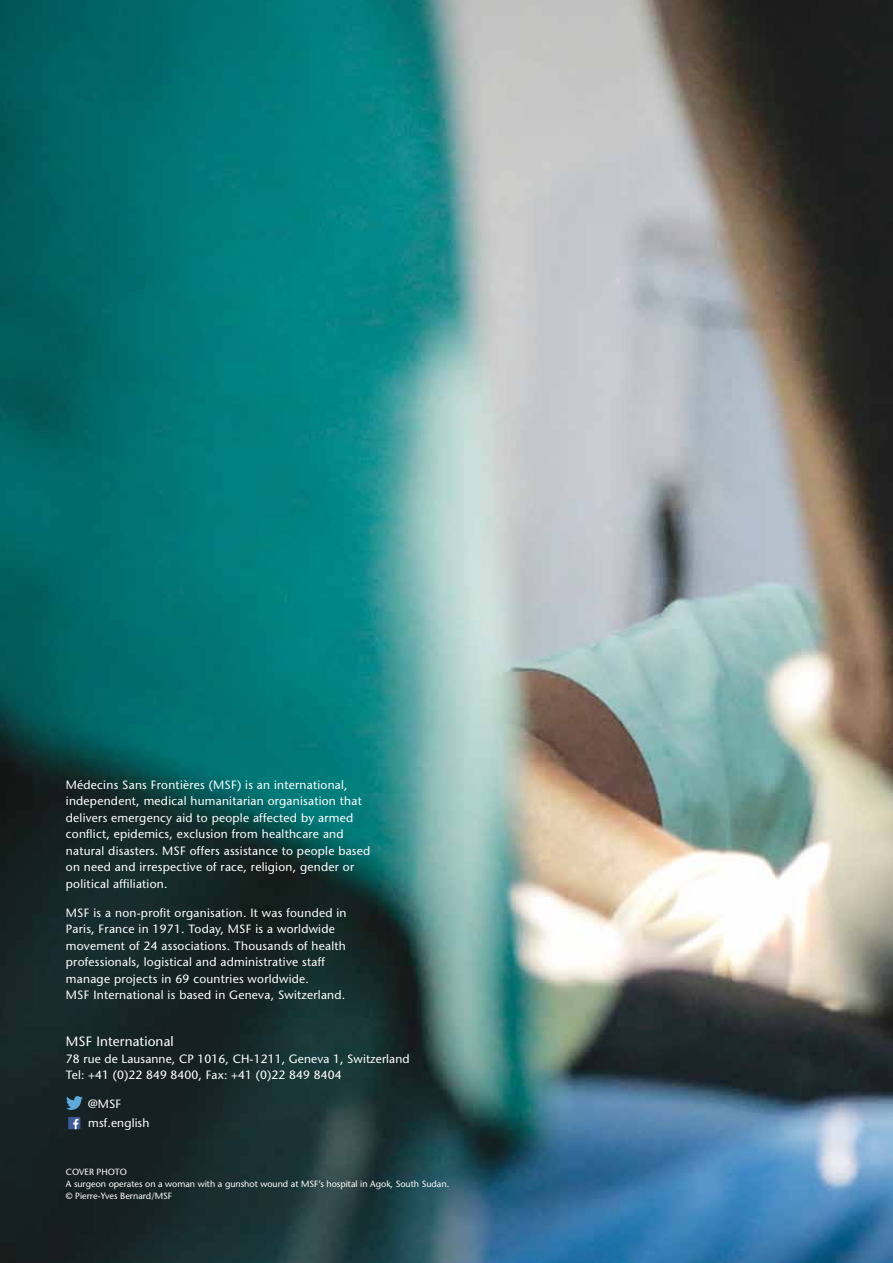
<style>
.page{position:relative;width:893px;height:1263px;background:#fff}
.page>*{position:absolute;margin:0;border:0;box-sizing:border-box;transform-origin:0 0}
.t1{font:13.5px "Stone Sans";letter-spacing:.01em;color:#fff}
.t2{font:12px/16.5px "Stone Sans";letter-spacing:.02em;color:#fff}
.t3{font:9px/12px "Stone Sans";color:#fff}
</style>
<div class="page">
<img style="left:0;top:0;width:893px;height:1263px">
<svg style="left:66px;top:1096px;width:17px;height:14px"></svg>
<div style="left:68px;top:1117px;width:12px;height:12px;background:#3c5a99"></div>
<svg style="left:73px;top:1119px;width:6px;height:10px"></svg>
<p class="t2" style="left:66px;top:776px;width:306px">Médecins Sans Frontières (MSF) is an international, independent, medical humanitarian organisation that delivers emergency aid to people affected by armed conflict, epidemics, exclusion from healthcare and natural disasters. MSF offers assistance to people based on need and irrespective of race, religion, gender or political affiliation.</p>
<p class="t2" style="left:66px;top:904px;width:282px">MSF is a non-profit organisation. It was founded in Paris, France in 1971. Today, MSF is a worldwide movement of 24 associations. Thousands of health professionals, logistical and administrative staff manage projects in 69 countries worldwide.<br>MSF International is based in Geneva, Switzerland.</p>
<p class="t1" style="left:66px;top:1033px;width:109px">MSF International</p>
<p class="t2" style="left:66px;top:1050px;width:345px">78 rue de Lausanne, CP 1016, CH-1211, Geneva 1, Switzerland<br>Tel: +41 (0)22 849 8400, Fax: +41 (0)22 849 8404</p>
<p class="t2" style="left:88px;top:1095px;width:63px;line-height:18.6px">@MSF msf.english</p>
<p class="t3" style="left:66px;top:1166px;width:385px">COVER PHOTO<br>A surgeon operates on a woman with a gunshot wound at MSF’s hospital in Agok, South Sudan. © Pierre-Yves Bernard/MSF</p>
</div>
